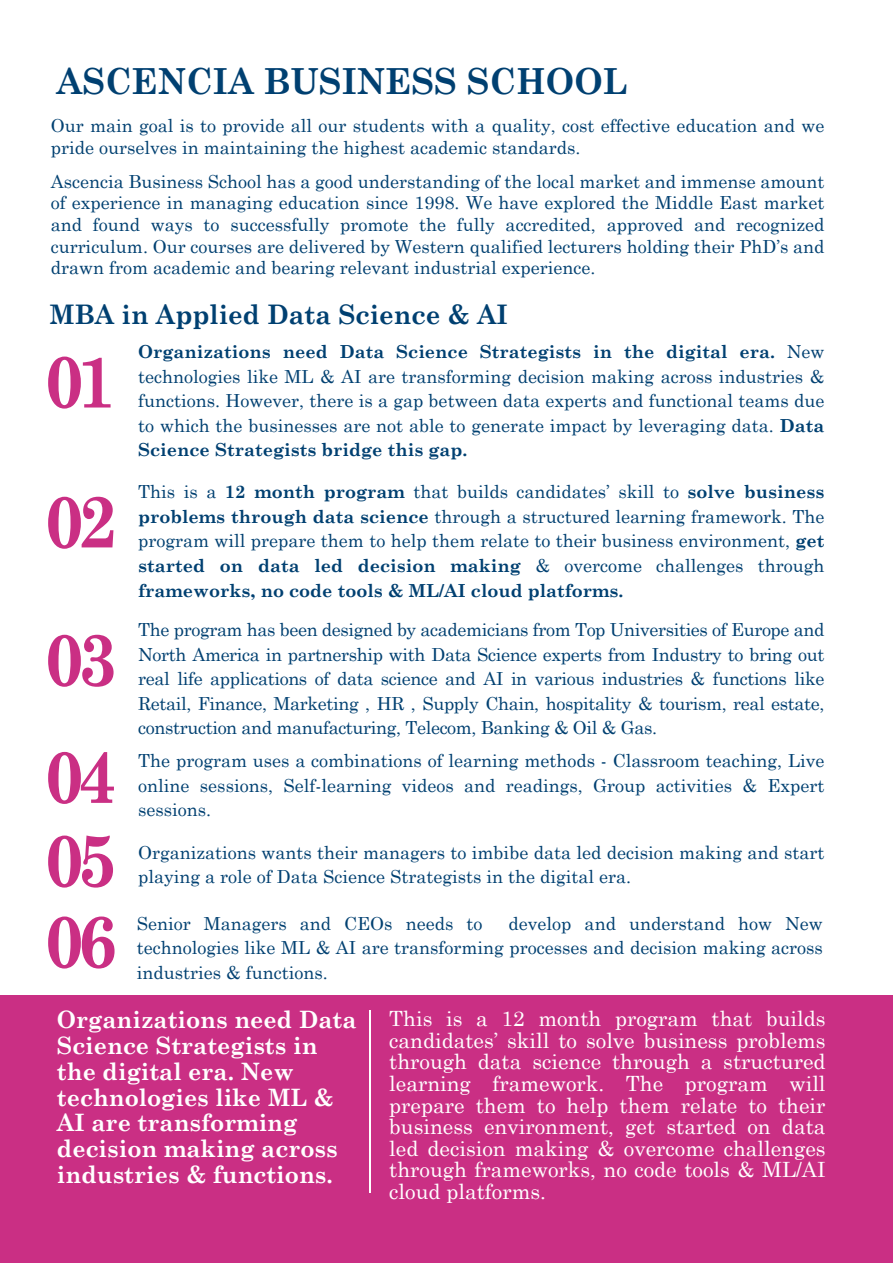
<style>
.page{position:relative;width:893px;height:1263px;background:#fff}
.page>*{position:absolute;margin:0;border:0;box-sizing:border-box;transform-origin:0 0}
.t1{font:700 73.2px "Century Schoolbook";letter-spacing:-.1em;color:#ca2f84;scale:.95 1}
.t2{font:700 36px "Century Schoolbook";color:#004071;scale:.95 1}
.t3{font:700 27px "Century Schoolbook";color:#004071;scale:.95 1}
.t4{font:700 24px/25.8px "Century Schoolbook";color:#fff}
.t5{font:21px/21.6px "Century Schoolbook";color:#fff;text-align:justify}
.t6{font:18px/24.6px "Century Schoolbook";color:#004071;text-align:justify}
.s1{font-weight:700}
</style>
<div class="page">
<div style="left:0;top:995px;width:893px;height:268px;background:#ca2f84"></div>
<hr style="left:369px;top:1010px;width:2px;height:182px;background:#fff">
<h2 class="t2" style="left:56px;top:53px;width:603px">ASCENCIA BUSINESS SCHOOL</h2>
<p class="t6" style="left:51px;top:113px;width:775px;line-height:21.6px">Our main goal is to provide all our students with a quality, cost effective education and we pride ourselves in maintaining the highest academic standards.</p>
<p class="t6" style="left:51px;top:169px;width:775px;line-height:21.6px">Ascencia Business School has a good understanding of the local market and immense amount of experience in managing education since 1998. We have explored the Middle East market and found ways to successfully promote the fully accredited, approved and recognized curriculum. Our courses are delivered by Western qualified lecturers holding their PhD’s and drawn from academic and bearing relevant industrial experience.</p>
<h3 class="t3" style="left:50px;top:293px;width:484px">MBA in Applied Data Science &amp; AI</h3>
<h1 class="t1" style="left:45px;top:324px;width:77px">01</h1>
<p class="t6" style="left:138px;top:338px;width:688px"><span class="s1">Organizations need Data Science Strategists in the digital era.</span> New technologies like ML &amp; AI are transforming decision making across industries &amp; functions. However, there is a gap between data experts and functional teams due to which the businesses are not able to generate impact by leveraging data. <span class="s1">Data Science Strategists bridge this gap.</span></p>
<h1 class="t1" style="left:45px;top:464px;width:78px">02</h1>
<h1 class="t1" style="left:45px;top:602px;width:78px">03</h1>
<h1 class="t1" style="left:45px;top:720px;width:78px">04</h1>
<h1 class="t1" style="left:45px;top:803px;width:78px">05</h1>
<h1 class="t1" style="left:45px;top:884px;width:78px">06</h1>
<p class="t6" style="left:138px;top:478px;width:688px">This is a <span class="s1">12 month program</span> that builds candidates’ skill to <span class="s1">solve business problems through data science</span> through a structured learning framework. The program will prepare them to help them relate to their business environment, <span class="s1">get started on data led decision making</span> &amp; overcome challenges through <span class="s1">frameworks, no code tools &amp; ML/AI cloud platforms.</span></p>
<p class="t6" style="left:138px;top:616px;width:688px">The program has been designed by academicians from Top Universities of Europe and North America in partnership with Data Science experts from Industry to bring out real life applications of data science and AI in various industries &amp; functions like Retail, Finance, Marketing , HR , Supply Chain, hospitality &amp; tourism, real estate, construction and manufacturing, Telecom, Banking &amp; Oil &amp; Gas.</p>
<p class="t6" style="left:138px;top:747px;width:688px">The program uses a combinations of learning methods - Classroom teaching, Live online sessions, Self-learning videos and readings, Group activities &amp; Expert</p>
<p class="t6" style="left:138px;top:796px;width:75px">sessions.</p>
<p class="t6" style="left:138px;top:838px;width:688px">Organizations wants their managers to imbibe data led decision making and start</p>
<p class="t6" style="left:138px;top:863px;width:494px">playing a role of Data Science Strategists in the digital era.</p>
<p class="t6" style="left:137px;top:909px;width:347px">Senior Managers and CEOs needs to</p>
<p class="t6" style="left:137px;top:909px;width:688px;text-align:right">develop and understand how New<br>technologies like ML &amp; AI are transforming processes and decision making across</p>
<p class="t6" style="left:137px;top:958px;width:192px">industries &amp; functions.</p>
<h3 class="t4" style="left:57px;top:1005px;width:301px">Organizations need Data<br>Science Strategists in the digital era. New technologies like ML &amp;<br>AI are transforming decision making across industries &amp; functions.</h3>
<p class="t5" style="left:389px;top:1006px;width:438px">This is a 12 month program that builds candidates’ skill to solve business problems through data science through a structured learning framework. The program will prepare them to help them relate to their business environment, get started on data led decision making &amp; overcome challenges through frameworks, no code tools &amp; ML/AI cloud platforms.</p>
</div>
